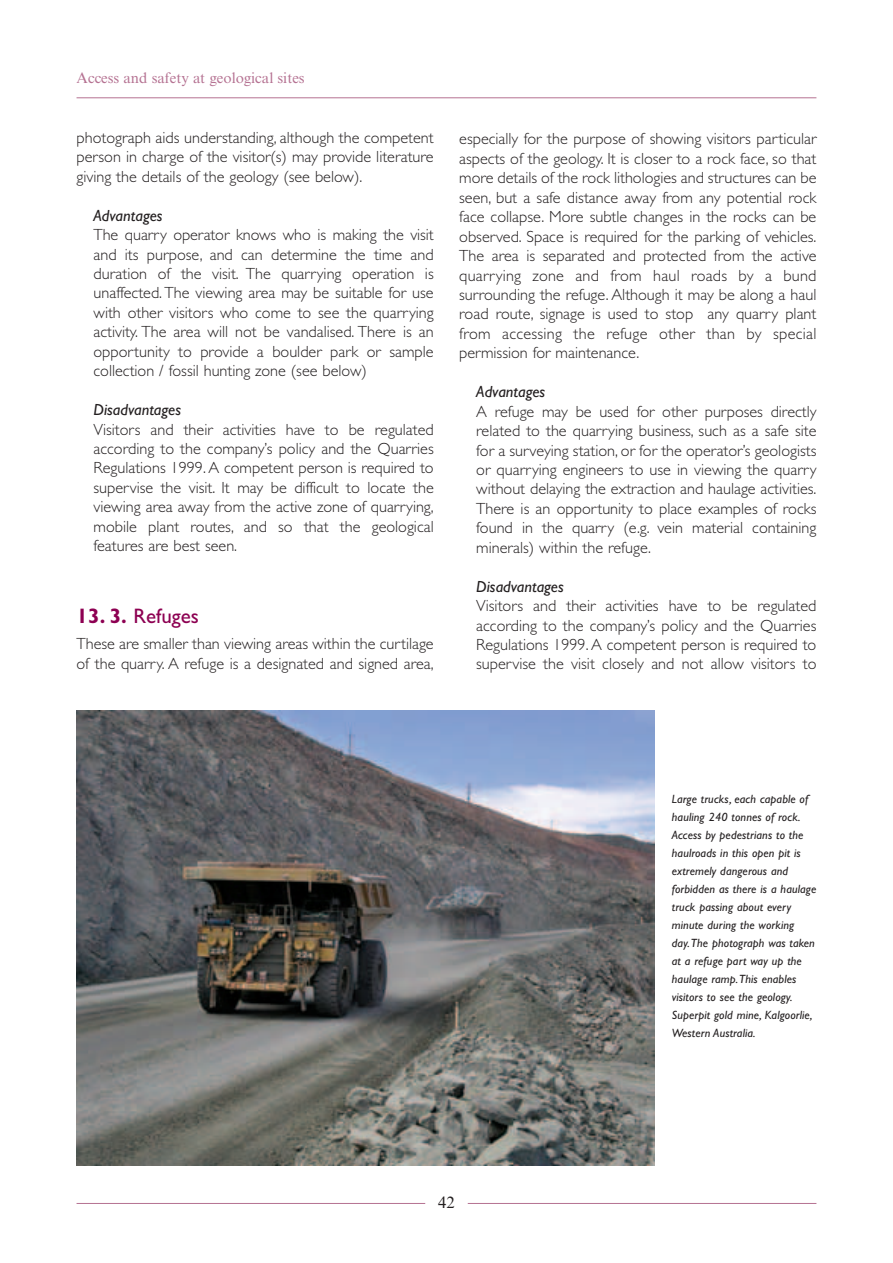
<style>
.page{position:relative;width:893px;height:1263px;background:#fff}
.page>*{position:absolute;margin:0;border:0;box-sizing:border-box;transform-origin:0 0}
.t1{font:21px "Gill Sans";color:#8d0052}
.t2{font:16.5px "Times NRMT";color:#231f20}
.t3{font:300 16.2px/19.5px "Gill Sans";color:#231f20;text-align:justify}
.t4{font:italic 16.2px "Gill Sans";color:#231f20}
.t5{font:15px "Times NRMT";color:#b57292}
.t6{font:italic 12px/18px "Gill Sans";letter-spacing:.01em;color:#231f20}
.s1{font-weight:700}
</style>
<div class="page">
<hr style="left:77px;top:97px;width:739px;height:1px;background:#b57292">
<hr style="left:77px;top:1203px;width:348px;height:1px;background:#b57292">
<hr style="left:468px;top:1203px;width:348px;height:1px;background:#b57292">
<img style="left:77px;top:711px;width:578px;height:454px">
<p class="t5" style="left:77px;top:72px;width:230px">Access and safety at geological sites</p>
<p class="t3" style="left:77px;top:129px;width:359px">photograph aids understanding, although the competent person in charge of the visitor(s) may provide literature giving the details of the geology (see below).</p>
<p class="t4" style="left:94px;top:210px;width:70px">Advantages</p>
<p class="t3" style="left:94px;top:227px;width:342px">The quarry operator knows who is making the visit and its purpose, and can determine the time and duration of the visit. The quarrying operation is unaffected. The viewing area may be suitable for use with other visitors who come to see the quarrying activity. The area will not be vandalised. There is an opportunity to provide a boulder park or sample collection / fossil hunting zone (see below)</p>
<p class="t4" style="left:94px;top:404px;width:89px">Disadvantages</p>
<p class="t3" style="left:94px;top:421px;width:342px">Visitors and their activities have to be regulated according to the company’s policy and the Quarries Regulations 1999. A competent person is required to supervise the visit. It may be difficult to locate the viewing area away from the active zone of quarrying, mobile plant routes, and so that the geological features are best seen.</p>
<p class="t1" style="left:77px;top:609px;width:124px"><span class="s1">13. 3.</span> Refuges</p>
<p class="t3" style="left:77px;top:636px;width:359px">These are smaller than viewing areas within the curtilage of the quarry. A refuge is a designated and signed area,</p>
<p class="t3" style="left:459px;top:131px;width:359px">especially for the purpose of showing visitors particular aspects of the geology. It is closer to a rock face, so that more details of the rock lithologies and structures can be seen, but a safe distance away from any potential rock face collapse. More subtle changes in the rocks can be observed. Space is required for the parking of vehicles.<br>The area is separated and protected from the active quarrying zone and from haul roads by a bund surrounding the refuge. Although it may be along a haul road route, signage is used to stop any quarry plant from accessing the refuge other than by special permission for maintenance.</p>
<p class="t4" style="left:476px;top:386px;width:70px">Advantages</p>
<p class="t3" style="left:476px;top:403px;width:342px">A refuge may be used for other purposes directly related to the quarrying business, such as a safe site for a surveying station, or for the operator’s geologists or quarrying engineers to use in viewing the quarry without delaying the extraction and haulage activities.<br>There is an opportunity to place examples of rocks found in the quarry (e.g. vein material containing minerals) within the refuge.</p>
<p class="t4" style="left:476px;top:581px;width:89px">Disadvantages</p>
<p class="t3" style="left:476px;top:598px;width:342px">Visitors and their activities have to be regulated according to the company’s policy and the Quarries Regulations 1999. A competent person is required to supervise the visit closely and not allow visitors to</p>
<p class="t6" style="left:672px;top:792px;width:146px">Large trucks, each capable of hauling 240 tonnes of rock.<br>Access by pedestrians to the haulroads in this open pit is extremely dangerous and forbidden as there is a haulage truck passing about every minute during the working day.The photograph was taken at a refuge part way up the haulage ramp.This enables visitors to see the geology.<br>Superpit gold mine, Kalgoorlie,<br>Western Australia.</p>
<p class="t2" style="left:438px;top:1196px;width:18px">42</p>
</div>
